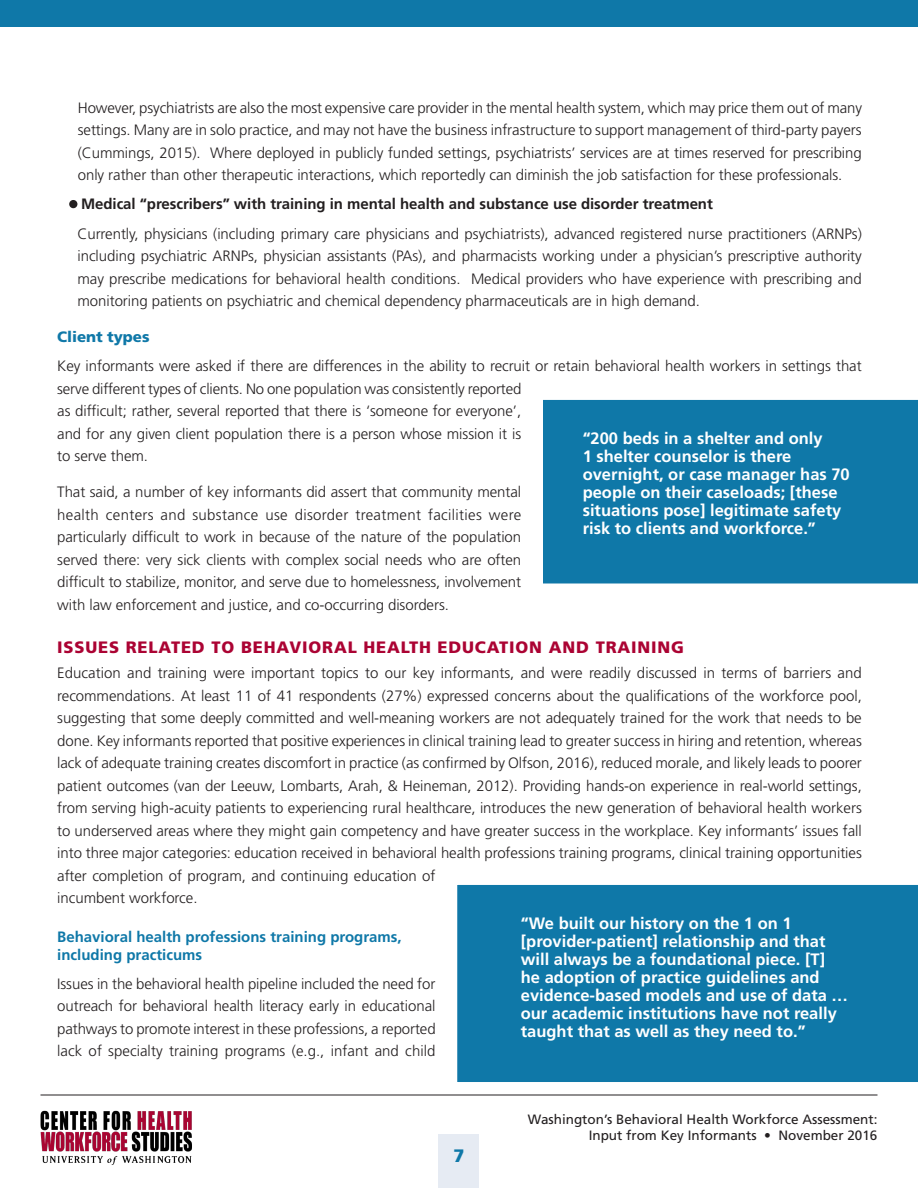
<style>
.page{position:relative;width:918px;height:1188px;background:#fff}
.page>*{position:absolute;margin:0;border:0;box-sizing:border-box;transform-origin:0 0}
.t1{font:900 18px "Frutiger";color:#0f78a8}
.Table_Categories{font:700 16.5px/18px "Frutiger";color:#fff}
.Subhead_2{font:900 16.5px "Frutiger";letter-spacing:.05em;color:#ab0333}
.Body_Copy{font:300 15px/22.5px "Frutiger";letter-spacing:-.005em;color:#231f20;text-align:justify}
.Body_Copy-2{font:700 15px "Frutiger";letter-spacing:-.005em;color:#231f20}
.Table_Figure{font:700 15px/18px "Frutiger";color:#0f78a8}
.Body_Copy-3{font:900 15px "Frutiger";letter-spacing:-.005em;color:#0f78a8}
.t2{font:13.5px/15.8px "Frutiger";color:#231f20;text-align:right}
.s1{font-weight:300}
</style>
<div class="page">
<div style="left:439px;top:1134px;width:40px;height:54px;background:#e6ebf3"></div>
<div style="left:0;top:0;width:918px;height:27px;background:#0f78a8"></div>
<img style="left:40px;top:1110px;width:152px;height:55px">
<hr style="left:40px;top:1095px;width:838px;height:1px;background:#231f20">
<div style="left:69px;top:200px;width:8px;height:8px;border:3px solid #231f20;border-radius:50%"></div>
<div style="left:543px;top:399px;width:375px;height:185px;background:#0f78a8"></div>
<div style="left:457px;top:884px;width:461px;height:198px;background:#0f78a8"></div>
<p class="Body_Copy" style="left:78px;top:96px;width:786px">However, psychiatrists are also the most expensive care provider in the mental health system, which may price them out of many settings. Many are in solo practice, and may not have the business infrastructure to support management of third-party payers (Cummings, 2015). Where deployed in publicly funded settings, psychiatrists’ services are at times reserved for prescribing only rather than other therapeutic interactions, which reportedly can diminish the job satisfaction for these professionals.</p>
<p class="Body_Copy-2" style="left:70px;top:195px;width:645px"><span class="s1">•</span> Medical “prescribers” with training in mental health and substance use disorder treatment</p>
<p class="Body_Copy" style="left:77px;top:222px;width:786px">Currently, physicians (including primary care physicians and psychiatrists), advanced registered nurse practitioners (ARNPs) including psychiatric ARNPs, physician assistants (PAs), and pharmacists working under a physician’s prescriptive authority may prescribe medications for behavioral health conditions. Medical providers who have experience with prescribing and monitoring patients on psychiatric and chemical dependency pharmaceuticals are in high demand.</p>
<p class="Body_Copy-3" style="left:57px;top:328px;width:94px">Client types</p>
<p class="Body_Copy" style="left:57px;top:355px;width:806px;text-align:left">Key informants were asked if there are differences in the ability to recruit or retain behavioral health workers in settings that serve different types of clients. No one population was consistently reported<br>as difficult; rather, several reported that there is ‘someone for everyone’,<br>and for any given client population there is a person whose mission it is<br>to serve them.</p>
<p class="Body_Copy" style="left:57px;top:481px;width:466px">That said, a number of key informants did assert that community mental health centers and substance use disorder treatment facilities were particularly difficult to work in because of the nature of the population served there: very sick clients with complex social needs who are often difficult to stabilize, monitor, and serve due to homelessness, involvement with law enforcement and justice, and co-occurring disorders.</p>
<p class="Subhead_2" style="left:57px;top:637px;width:628px">ISSUES RELATED TO BEHAVIORAL HEALTH EDUCATION AND TRAINING</p>
<p class="Body_Copy" style="left:57px;top:662px;width:806px;text-align:left">Education and training were important topics to our key informants, and were readily discussed in terms of barriers and recommendations. At least 11 of 41 respondents (27%) expressed concerns about the qualifications of the workforce pool, suggesting that some deeply committed and well-meaning workers are not adequately trained for the work that needs to be done. Key informants reported that positive experiences in clinical training lead to greater success in hiring and retention, whereas lack of adequate training creates discomfort in practice (as confirmed by Olfson, 2016), reduced morale, and likely leads to poorer patient outcomes (van der Leeuw, Lombarts, Arah, &amp; Heineman, 2012). Providing hands-on experience in real-world settings, from serving high-acuity patients to experiencing rural healthcare, introduces the new generation of behavioral health workers to underserved areas where they might gain competency and have greater success in the workplace. Key informants’ issues fall into three major categories: education received in behavioral health professions training programs, clinical training opportunities after completion of program, and continuing education of<br>incumbent workforce.</p>
<p class="Table_Figure" style="left:57px;top:927px;width:346px">Behavioral health professions training programs, including practicums</p>
<p class="Body_Copy" style="left:57px;top:973px;width:380px">Issues in the behavioral health pipeline included the need for outreach for behavioral health literacy early in educational pathways to promote interest in these professions, a reported lack of specialty training programs (e.g., infant and child</p>
<p class="Table_Categories" style="left:583px;top:429px;width:269px">“200 beds in a shelter and only<br>1 shelter counselor is there overnight, or case manager has 70 people on their caseloads; [these situations pose] legitimate safety risk to clients and workforce.”</p>
<p class="Table_Categories" style="left:521px;top:914px;width:329px">“We built our history on the 1 on 1 [provider-patient] relationship and that will always be a foundational piece. [T] he adoption of practice guidelines and evidence-based models and use of data … our academic institutions have not really taught that as well as they need to.”</p>
<p class="t1" style="left:453px;top:1145px;width:13px">7</p>
<p class="t2" style="left:528px;top:1112px;width:351px">Washington’s Behavioral Health Workforce Assessment:<br>Input from Key Informants • November 2016</p>
</div>
